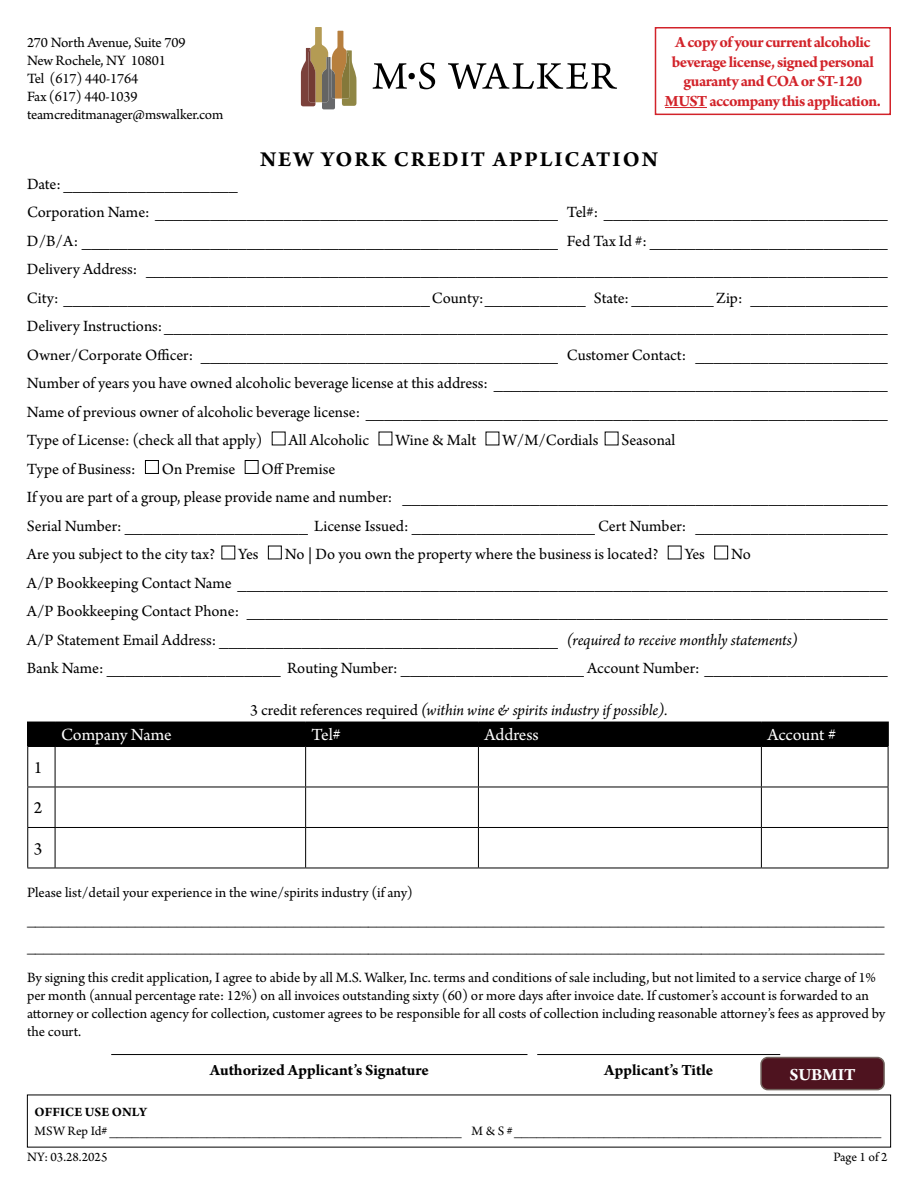
<style>
.page{position:relative;width:918px;height:1188px;background:#fff}
.page>*{position:absolute;margin:0;border:0;box-sizing:border-box;transform-origin:0 0}
.t1{font:700 22.5px "Arno Pro";letter-spacing:.085em;color:#000}
.t2{font:18px "Arno Pro";letter-spacing:-.005em;color:#fff}
.t3{font:700 18px "Arno Pro";color:#fff}
.t4{font:18px "Arno Pro";color:#000}
.t5{font:16.5px/28.5px "Arno Pro";letter-spacing:-.005em;color:#000}
.t6{font:700 16.5px/19.5px "Arno Pro";letter-spacing:-.035em;color:#d2232a;text-align:center}
.t7{font:italic 16.5px "Arno Pro";letter-spacing:-.005em;color:#000}
.t8{font:700 16.5px "Arno Pro";color:#000}
.t9{font:15px/18px "Arno Pro";letter-spacing:-.005em;color:#000}
.t10{font:13.5px "Arno Pro";color:#000}
.t11{font:700 13.5px "Arno Pro";letter-spacing:.01em;color:#000}
.s1{font-style:italic}
.s2{font-style:normal}
</style>
<div class="page">
<div style="left:145px;top:460px;width:14px;height:14px;border:1px solid #000"></div>
<div style="left:245px;top:460px;width:14px;height:14px;border:1px solid #000"></div>
<div style="left:268px;top:546px;width:14px;height:13px;border:1px solid #000"></div>
<div style="left:714px;top:546px;width:14px;height:13px;border:1px solid #000"></div>
<hr style="left:761px;top:722px;width:128px;height:1px;background:#000">
<hr style="left:887px;top:723px;width:2px;height:23px;background:#000">
<div style="left:27px;top:722px;width:860px;height:25px;background:#000"></div>
<hr style="left:27px;top:747px;width:1px;height:40px;background:#000">
<hr style="left:55px;top:746px;width:251px;height:1px;background:#000">
<hr style="left:55px;top:747px;width:1px;height:40px;background:#000">
<hr style="left:306px;top:746px;width:172px;height:1px;background:#000">
<hr style="left:305px;top:747px;width:1px;height:40px;background:#000">
<hr style="left:478px;top:746px;width:283px;height:1px;background:#000">
<hr style="left:478px;top:747px;width:1px;height:40px;background:#000">
<hr style="left:761px;top:746px;width:127px;height:1px;background:#000">
<hr style="left:761px;top:747px;width:1px;height:40px;background:#000">
<hr style="left:888px;top:747px;width:1px;height:40px;background:#000">
<svg style="left:28px;top:787px;width:27px;height:1px"></svg>
<hr style="left:27px;top:787px;width:1px;height:40px;background:#000">
<hr style="left:55px;top:787px;width:251px;height:1px;background:#000">
<hr style="left:55px;top:787px;width:1px;height:40px;background:#000">
<hr style="left:306px;top:787px;width:172px;height:1px;background:#000">
<hr style="left:305px;top:787px;width:1px;height:40px;background:#000">
<hr style="left:478px;top:787px;width:283px;height:1px;background:#000">
<hr style="left:478px;top:787px;width:1px;height:40px;background:#000">
<hr style="left:761px;top:787px;width:127px;height:1px;background:#000">
<hr style="left:761px;top:787px;width:1px;height:40px;background:#000">
<hr style="left:888px;top:787px;width:1px;height:40px;background:#000">
<svg style="left:27px;top:827px;width:28px;height:1px"></svg>
<hr style="left:27px;top:828px;width:1px;height:40px;background:#000">
<hr style="left:55px;top:827px;width:251px;height:1px;background:#000">
<hr style="left:55px;top:828px;width:1px;height:40px;background:#000">
<hr style="left:306px;top:827px;width:172px;height:1px;background:#000">
<hr style="left:305px;top:828px;width:1px;height:40px;background:#000">
<hr style="left:478px;top:827px;width:283px;height:1px;background:#000">
<hr style="left:478px;top:828px;width:1px;height:40px;background:#000">
<hr style="left:761px;top:827px;width:127px;height:1px;background:#000">
<hr style="left:761px;top:828px;width:1px;height:40px;background:#000">
<hr style="left:888px;top:828px;width:1px;height:40px;background:#000">
<svg style="left:27px;top:868px;width:28px;height:1px"></svg>
<hr style="left:55px;top:868px;width:251px;height:1px;background:#000">
<hr style="left:306px;top:868px;width:172px;height:1px;background:#000">
<hr style="left:478px;top:868px;width:283px;height:1px;background:#000">
<hr style="left:761px;top:868px;width:127px;height:1px;background:#000">
<hr style="left:665px;top:107px;width:42px;height:1px;background:#d2232a">
<div style="left:655px;top:27px;width:236px;height:88px;border:2px solid #d2232a"></div>
<svg style="left:373px;top:63px;width:62px;height:26px"></svg>
<svg style="left:448px;top:63px;width:169px;height:26px"></svg>
<svg style="left:301px;top:27px;width:55px;height:82px"></svg>
<hr style="left:111px;top:1054px;width:416px;height:1px;background:#000">
<hr style="left:537px;top:1054px;width:243px;height:1px;background:#000">
<div style="left:761px;top:1058px;width:123px;height:32px;background:#4e131f;border-radius:7px"></div>
<div style="left:760px;top:1057px;width:125px;height:33px;border:2px solid #72635d;border-radius:7px"></div>
<p class="t9" style="left:27px;top:35px;width:198px">270 North Avenue, Suite 709<br>New Rochele, NY 10801<br>Tel (617) 440-1764<br>Fax (617) 440-1039 teamcreditmanager@mswalker.com</p>
<p class="t6" style="left:665px;top:34px;width:217px">A copy of your current alcoholic beverage license, signed personal guaranty and COA or ST-120<br>MUST accompany this application.</p>
<h1 class="t1" style="left:260px;top:146px;width:399px">NEW YORK CREDIT APPLICATION</h1>
<p class="t5" style="left:27px;top:171px;width:862px">Date: ___________________<br>Corporation Name: ____________________________________________ Tel#: _______________________________ D/B/A: ____________________________________________________ Fed Tax Id #: __________________________ Delivery Address: _________________________________________________________________________________ City: ________________________________________County:___________ State: _________Zip: _______________ Delivery Instructions:_______________________________________________________________________________ Owner/Corporate Officer: _______________________________________ Customer Contact: _____________________ Number of years you have owned alcoholic beverage license at this address: ___________________________________________ Name of previous owner of alcoholic beverage license: _________________________________________________________ Type of License: (check all that apply)</p>
<p class="t5" style="left:289px;top:427px;width:82px">All Alcoholic</p>
<p class="t5" style="left:395px;top:427px;width:82px">Wine &amp; Malt</p>
<p class="t5" style="left:502px;top:427px;width:98px">W/M/Cordials</p>
<p class="t5" style="left:622px;top:427px;width:55px">Seasonal</p>
<p class="t5" style="left:27px;top:456px;width:862px;text-indent:235px">Off Premise<br>If you are part of a group, please provide name and number: _____________________________________________________ Serial Number: ____________________ License Issued: ____________________ Cert Number: _____________________ Are you subject to the city tax?</p>
<p class="t5" style="left:27px;top:456px;width:110px">Type of Business:</p>
<p class="t5" style="left:162px;top:456px;width:75px">On Premise</p>
<p class="t5" style="left:238px;top:541px;width:22px">Yes</p>
<p class="t5" style="left:285px;top:541px;width:375px">No | Do you own the property where the business is located?</p>
<p class="t5" style="left:685px;top:541px;width:22px">Yes</p>
<p class="t5" style="left:27px;top:541px;width:862px;text-indent:704px">No<br>A/P Bookkeeping Contact Name _______________________________________________________________________ A/P Bookkeeping Contact Phone: ______________________________________________________________________ A/P Statement Email Address: _____________________________________ <span class="s1">(required to receive monthly statements)<br></span>Bank Name: ___________________ Routing Number: ____________________ Account Number: ____________________</p>
<p class="t7" style="left:250px;top:701px;width:419px"><span class="s2">3 credit references required</span> (within wine &amp; spirits industry if possible).</p>
<p class="t4" style="left:34px;top:757px;width:10px">1</p>
<p class="t4" style="left:34px;top:798px;width:10px">2</p>
<p class="t4" style="left:34px;top:838px;width:10px">3</p>
<p class="t2" style="left:61px;top:725px;width:112px">Company Name</p>
<p class="t2" style="left:312px;top:725px;width:31px">Tel#</p>
<p class="t2" style="left:484px;top:725px;width:56px">Address</p>
<p class="t2" style="left:767px;top:725px;width:70px">Account #</p>
<p class="t9" style="left:27px;top:879px;width:859px;line-height:27px">Please list/detail your experience in the wine/spirits industry (if any) _______________________________________________________________________________________________________ _______________________________________________________________________________________________________</p>
<p class="t9" style="left:27px;top:969px;width:860px">By signing this credit application, I agree to abide by all M.S. Walker, Inc. terms and conditions of sale including, but not limited to a service charge of 1% per month (annual percentage rate: 12%) on all invoices outstanding sixty (60) or more days after invoice date. If customer’s account is forwarded to an attorney or collection agency for collection, customer agrees to be responsible for all costs of collection including reasonable attorney’s fees as approved by the court.</p>
<p class="t8" style="left:210px;top:1061px;width:221px">Authorized Applicant’s Signature</p>
<p class="t8" style="left:604px;top:1061px;width:111px">Applicant’s Title</p>
<p class="t3" style="left:789px;top:1064px;width:68px">SUBMIT</p>
<p class="t11" style="left:35px;top:1104px;width:114px">OFFICE USE ONLY</p>
<p class="t10" style="left:35px;top:1124px;width:848px">MSW Rep Id#_______________________________________________ M &amp; S #_________________________________________________</p>
<p class="t10" style="left:27px;top:1149px;width:82px">NY: 03.28.2025</p>
<p class="t10" style="left:833px;top:1149px;width:56px">Page 1 of 2</p>
</div>
